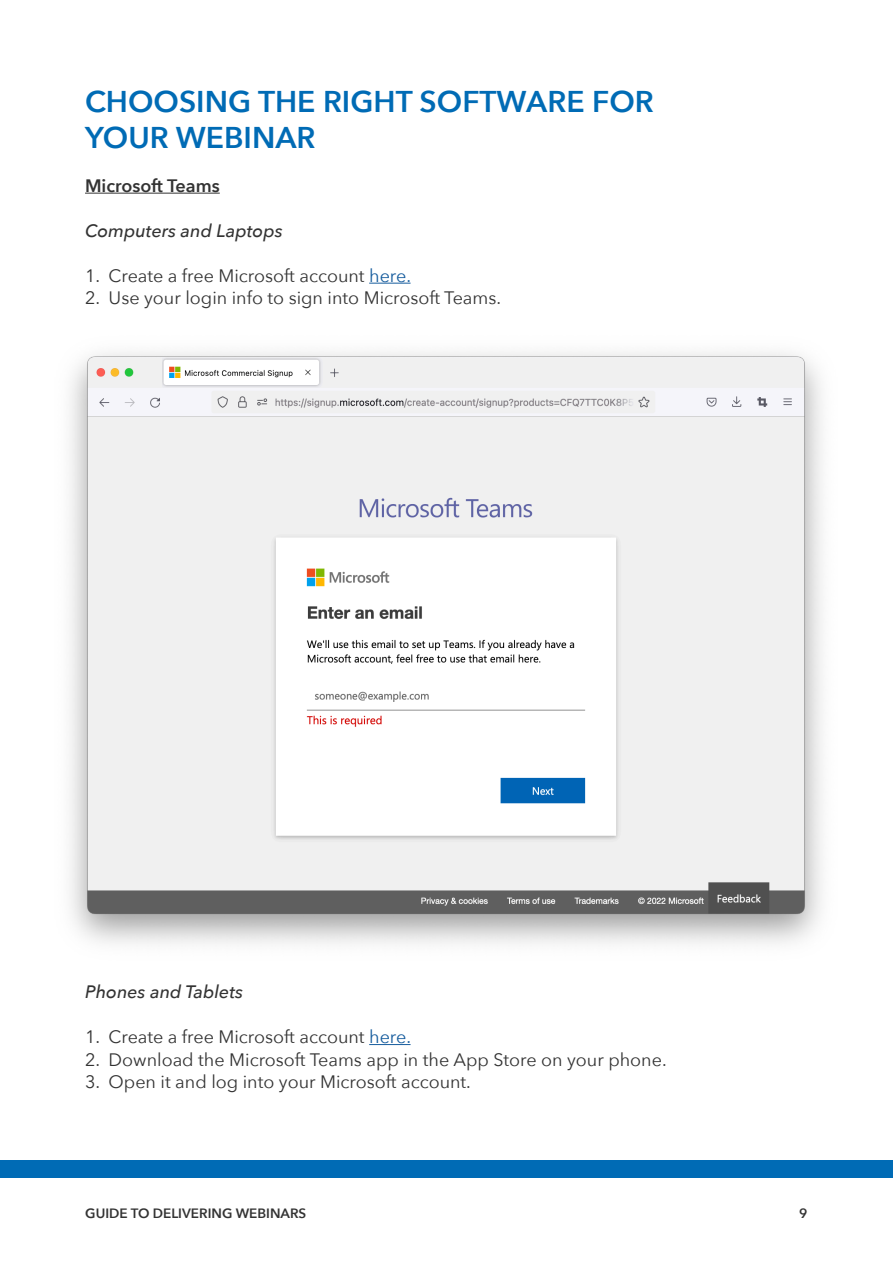
<style>
.page{position:relative;width:893px;height:1263px;background:#fff}
.page>*{position:absolute;margin:0;border:0;box-sizing:border-box;transform-origin:0 0}
.t1{font:600 30px/36px "Avenir Next";color:#006bb5}
.t2{font:18px "Avenir Next";color:#333}
.t3{font:italic 500 18px "Avenir Next";color:#333}
.Sub_2{font:600 18px "Avenir Next";color:#333}
.t4{font:600 13.5px "Avenir Next";color:#333}
.s1{color:#175d9e}
</style>
<div class="page">
<div style="left:0;top:1161px;width:893px;height:17px;background:#006bb5"></div>
<hr style="left:85px;top:193px;width:135px;height:1px;background:#333">
<hr style="left:369px;top:283px;width:42px;height:1px;background:#175d9e">
<img style="left:70px;top:352px;width:752px;height:592px">
<hr style="left:369px;top:1044px;width:42px;height:1px;background:#175d9e">
<p class="t1" style="left:85px;top:82px;width:570px">CHOOSING THE RIGHT SOFTWARE FOR<br>YOUR WEBINAR</p>
<p class="Sub_2" style="left:85px;top:170px;width:136px">Microsoft Teams</p>
<p class="t3" style="left:85px;top:215px;width:199px">Computers and Laptops</p>
<p class="t2" style="left:85px;top:260px;width:328px">1. Create a free Microsoft account <span class="s1">here.</span></p>
<p class="t2" style="left:85px;top:283px;width:418px">2. Use your login info to sign into Microsoft Teams.</p>
<p class="t3" style="left:85px;top:976px;width:160px">Phones and Tablets</p>
<p class="t2" style="left:85px;top:1022px;width:328px">1. Create a free Microsoft account <span class="s1">here.</span></p>
<p class="t2" style="left:85px;top:1044px;width:583px">2. Download the Microsoft Teams app in the App Store on your phone.</p>
<p class="t2" style="left:85px;top:1067px;width:387px">3. Open it and log into your Microsoft account.</p>
<p class="t4" style="left:85px;top:1202px;width:222px">GUIDE TO DELIVERING WEBINARS</p>
<p class="t4" style="left:799px;top:1202px;width:10px">9</p>
</div>
